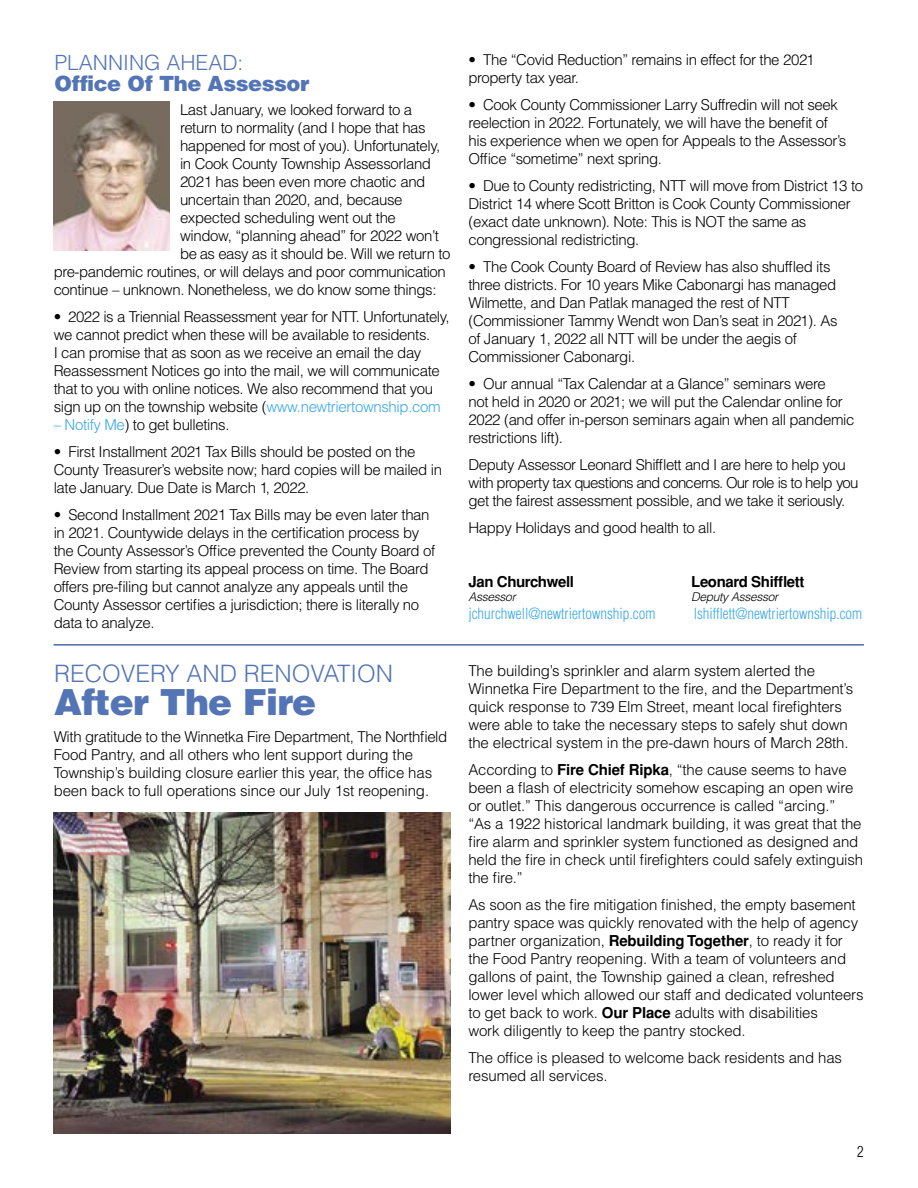
<style>
.page{position:relative;width:918px;height:1188px;background:#fff}
.page>*{position:absolute;margin:0;border:0;box-sizing:border-box;transform-origin:0 0}
.t1{font:900 36px "Helvetica";letter-spacing:-.02em;color:#5475b5}
.t2{font:300 24px "Helvetica";color:#5475b5}
.t3{font:900 21px "Helvetica";letter-spacing:-.02em;color:#5475b5}
.t4{font:300 21px "Helvetica";color:#5475b5}
.t5{font:300 15px/18px "Helvetica";letter-spacing:-.025em;color:#000}
.t6{font:300 condensed 15px "Helvetica";color:#36a7e9}
.t7{font:700 15px "Helvetica";letter-spacing:-.025em;color:#000}
.t8{font:300 condensed 15px "Helvetica";color:#000}
.t9{font:italic 300 12px "Helvetica";letter-spacing:-.025em;color:#000}
.s1{color:#36a7e9}
.s2{font-weight:700}
</style>
<div class="page">
<img style="left:54px;top:102px;width:116px;height:149px">
<hr style="left:54px;top:644px;width:810px;height:1px;background:#536eaf">
<hr style="left:54px;top:645px;width:810px;height:1px;background:#536eaf">
<img style="left:53px;top:812px;width:397px;height:322px">
<h3 class="t4" style="left:54px;top:50px;width:191px">PLANNING AHEAD:</h3>
<h3 class="t3" style="left:54px;top:70px;width:257px">Office Of The Assessor</h3>
<p class="t5" style="left:180px;top:100px;width:234px">Last January, we looked forward to a</p>
<p class="t5" style="left:180px;top:118px;width:247px">return to normality (and I hope that has</p>
<p class="t5" style="left:180px;top:136px;width:262px">happened for most of you). Unfortunately,</p>
<p class="t5" style="left:180px;top:154px;width:253px">in Cook County Township Assessorland</p>
<p class="t5" style="left:180px;top:172px;width:247px">2021 has been even more chaotic and</p>
<p class="t5" style="left:180px;top:190px;width:224px">uncertain than 2020, and, because</p>
<p class="t5" style="left:180px;top:208px;width:217px">expected scheduling went out the</p>
<p class="t5" style="left:180px;top:226px;width:260px">window, “planning ahead” for 2022 won’t</p>
<p class="t5" style="left:180px;top:244px;width:272px">be as easy as it should be. Will we return to</p>
<p class="t5" style="left:54px;top:262px;width:394px">pre-pandemic routines, or will delays and poor communication</p>
<p class="t5" style="left:54px;top:280px;width:384px">continue – unknown. Nonetheless, we do know some things:</p>
<p class="t5" style="left:54px;top:307px;width:398px">• 2022 is a Triennial Reassessment year for NTT. Unfortunately, we cannot predict when these will be available to residents.<br>I can promise that as soon as we receive an email the day Reassessment Notices go into the mail, we will communicate that to you with online notices. We also recommend that you sign up on the township website (<span class="s1">www.newtriertownship.com</span></p>
<p class="t5" style="left:54px;top:415px;width:177px"><span class="s1">– Notify Me</span>) to get bulletins.</p>
<p class="t5" style="left:54px;top:442px;width:390px">• First Installment 2021 Tax Bills should be posted on the<br>County Treasurer’s website now; hard copies will be mailed in late January. Due Date is March 1, 2022.</p>
<p class="t5" style="left:54px;top:505px;width:383px">• Second Installment 2021 Tax Bills may be even later than in 2021. Countywide delays in the certification process by the County Assessor’s Office prevented the County Board of Review from starting its appeal process on time. The Board offers pre-filing but cannot analyze any appeals until the County Assessor certifies a jurisdiction; there is literally no data to analyze.</p>
<h2 class="t2" style="left:54px;top:659px;width:341px">RECOVERY AND RENOVATION</h2>
<h1 class="t1" style="left:54px;top:679px;width:263px">After The Fire</h1>
<p class="t5" style="left:54px;top:728px;width:395px">With gratitude to the Winnetka Fire Department, The Northfield Food Pantry, and all others who lent support during the Township’s building closure earlier this year, the office has been back to full operations since our July 1st reopening.</p>
<p class="t5" style="left:468px;top:50px;width:347px">• The “Covid Reduction” remains in effect for the 2021 property tax year.</p>
<p class="t5" style="left:468px;top:95px;width:380px">• Cook County Commissioner Larry Suffredin will not seek reelection in 2022. Fortunately, we will have the benefit of his experience when we open for Appeals to the Assessor’s Office “sometime” next spring.</p>
<p class="t5" style="left:468px;top:176px;width:396px">• Due to County redistricting, NTT will move from District 13 to District 14 where Scott Britton is Cook County Commissioner (exact date unknown). Note: This is NOT the same as congressional redistricting.</p>
<p class="t5" style="left:468px;top:257px;width:371px">• The Cook County Board of Review has also shuffled its three districts. For 10 years Mike Cabonargi has managed Wilmette, and Dan Patlak managed the rest of NTT (Commissioner Tammy Wendt won Dan’s seat in 2021). As of January 1, 2022 all NTT will be under the aegis of Commissioner Cabonargi.</p>
<p class="t5" style="left:468px;top:374px;width:387px">• Our annual “Tax Calendar at a Glance” seminars were<br>not held in 2020 or 2021; we will put the Calendar online for 2022 (and offer in-person seminars again when all pandemic restrictions lift).</p>
<p class="t5" style="left:468px;top:455px;width:392px">Deputy Assessor Leonard Shifflett and I are here to help you with property tax questions and concerns. Our role is to help you get the fairest assessment possible, and we take it seriously.</p>
<p class="t5" style="left:468px;top:518px;width:249px">Happy Holidays and good health to all.</p>
<p class="t7" style="left:468px;top:573px;width:107px">Jan Churchwell</p>
<p class="t7" style="left:691px;top:573px;width:115px">Leonard Shifflett</p>
<p class="t9" style="left:468px;top:589px;width:49px">Assessor</p>
<p class="t9" style="left:691px;top:589px;width:89px">Deputy Assessor</p>
<p class="t6" style="left:468px;top:604px;width:188px">jchurchwell@newtriertownship.com</p>
<p class="t6" style="left:694px;top:604px;width:170px">lshifflett@newtriertownship.com</p>
<p class="t5" style="left:468px;top:662px;width:386px">The building’s sprinkler and alarm system alerted the Winnetka Fire Department to the fire, and the Department’s quick response to 739 Elm Street, meant local firefighters were able to take the necessary steps to safely shut down the electrical system in the pre-dawn hours of March 28th.</p>
<p class="t5" style="left:468px;top:761px;width:396px">According to <span class="s2">Fire Chief Ripka</span>, “the cause seems to have been a flash of electricity somehow escaping an open wire or outlet.” This dangerous occurrence is called “arcing.”<br>“As a 1922 historical landmark building, it was great that the fire alarm and sprinkler system functioned as designed and held the fire in check until firefighters could safely extinguish the fire.”</p>
<p class="t5" style="left:468px;top:896px;width:397px">As soon as the fire mitigation finished, the empty basement pantry space was quickly renovated with the help of agency partner organization, <span class="s2">Rebuilding Together</span>, to ready it for the Food Pantry reopening. With a team of volunteers and gallons of paint, the Township gained a clean, refreshed lower level which allowed our staff and dedicated volunteers to get back to work. <span class="s2">Our Place</span> adults with disabilities<br>work diligently to keep the pantry stocked.</p>
<p class="t5" style="left:468px;top:1049px;width:375px">The office is pleased to welcome back residents and has resumed all services.</p>
<p class="t8" style="left:857px;top:1143px;width:8px">2</p>
</div>
